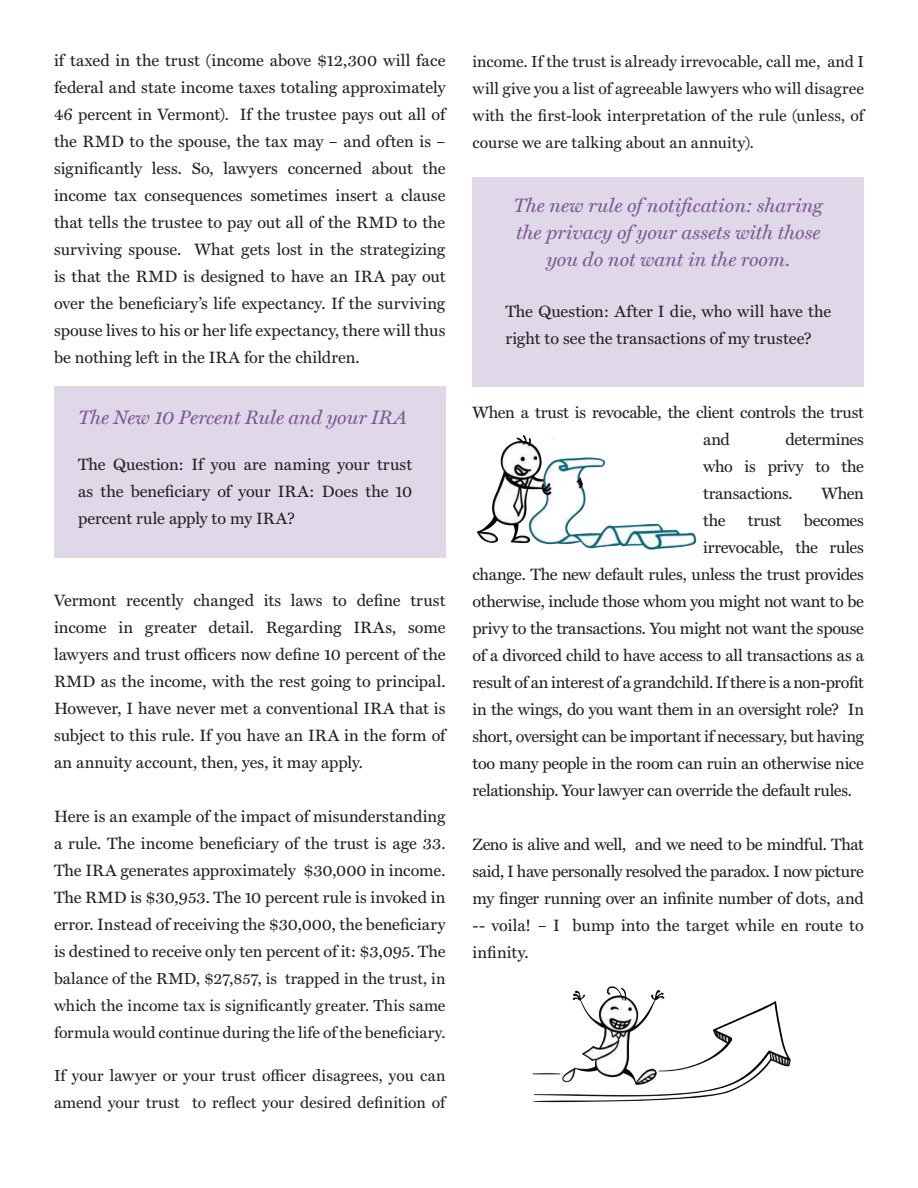
<style>
.page{position:relative;width:918px;height:1188px;background:#fff}
.page>*{position:absolute;margin:0;border:0;box-sizing:border-box;transform-origin:0 0}
.t1{font:italic 19.5px/27px "Miller Text";color:#7c5693;text-align:center}
.t2{font:16.5px/27px "Miller Text";letter-spacing:-.01em;color:#231f20;text-align:justify}
.t3{font:16.05px/27px "Miller Text";letter-spacing:.005em;color:#231f20;text-align:justify}
</style>
<div class="page">
<div style="left:54px;top:386px;width:392px;height:172px;background:#e0d8e8"></div>
<div style="left:472px;top:177px;width:392px;height:209px;background:#e0d8e8"></div>
<img style="left:477px;top:435px;width:220px;height:115px">
<img style="left:532px;top:986px;width:259px;height:117px">
<p class="t2" style="left:54px;top:47px;width:393px">if taxed in the trust (income above $12,300 will face federal and state income taxes totaling approximately 46 percent in Vermont). If the trustee pays out all of the RMD to the spouse, the tax may – and often is – significantly less. So, lawyers concerned about the income tax consequences sometimes insert a clause that tells the trustee to pay out all of the RMD to the surviving spouse. What gets lost in the strategizing is that the RMD is designed to have an IRA pay out over the beneficiary’s life expectancy. If the surviving spouse lives to his or her life expectancy, there will thus be nothing left in the IRA for the children.</p>
<p class="t1" style="left:78px;top:403px;width:330px">The New 10 Percent Rule and your IRA</p>
<p class="t2" style="left:78px;top:451px;width:336px">The Question: If you are naming your trust as the beneficiary of your IRA: Does the 10 percent rule apply to my IRA?</p>
<p class="t2" style="left:54px;top:587px;width:393px">Vermont recently changed its laws to define trust income in greater detail. Regarding IRAs, some lawyers and trust officers now define 10 percent of the RMD as the income, with the rest going to principal.<br>However, I have never met a conventional IRA that is subject to this rule. If you have an IRA in the form of an annuity account, then, yes, it may apply.</p>
<p class="t2" style="left:54px;top:803px;width:393px">Here is an example of the impact of misunderstanding a rule. The income beneficiary of the trust is age 33.<br>The IRA generates approximately $30,000 in income.<br>The RMD is $30,953. The 10 percent rule is invoked in error. Instead of receiving the $30,000, the beneficiary is destined to receive only ten percent of it: $3,095. The</p>
<p class="t3" style="left:54px;top:965px;width:393px">balance of the RMD, $27,857, is trapped in the trust, in which the income tax is significantly greater. This same formula would continue during the life of the beneficiary.</p>
<p class="t3" style="left:54px;top:1063px;width:393px">If your lawyer or your trust officer disagrees, you can amend your trust to reflect your desired definition of</p>
<p class="t3" style="left:473px;top:49px;width:393px">income. If the trust is already irrevocable, call me, and I will give you a list of agreeable lawyers who will disagree with the first-look interpretation of the rule (unless, of course we are talking about an annuity).</p>
<p class="t1" style="left:514px;top:192px;width:311px">The new rule of notification: sharing the privacy of your assets with those you do not want in the room.</p>
<p class="t2" style="left:505px;top:299px;width:327px">The Question: After I die, who will have the right to see the transactions of my trustee?</p>
<p class="t2" style="left:703px;top:399px;width:162px;text-indent:-231px">When a trust is revocable, the client controls the trust and</p>
<p class="t2" style="left:703px;top:426px;width:162px;text-indent:82px">determines who is privy to the transactions.</p>
<p class="t2" style="left:822px;top:480px;width:44px">When</p>
<p class="t2" style="left:703px;top:507px;width:24px">the</p>
<p class="t2" style="left:748px;top:507px;width:35px">trust</p>
<p class="t2" style="left:804px;top:507px;width:62px">becomes</p>
<p class="t2" style="left:703px;top:534px;width:162px">irrevocable, the rules</p>
<p class="t2" style="left:472px;top:561px;width:393px">change. The new default rules, unless the trust provides</p>
<p class="t2" style="left:472px;top:588px;width:393px">otherwise, include those whom you might not want to be</p>
<p class="t2" style="left:472px;top:615px;width:393px">privy to the transactions. You might not want the spouse</p>
<p class="t2" style="left:472px;top:642px;width:393px">of a divorced child to have access to all transactions as a</p>
<p class="t2" style="left:472px;top:669px;width:393px">result of an interest of a grandchild. If there is a non-profit</p>
<p class="t2" style="left:472px;top:696px;width:393px">in the wings, do you want them in an oversight role? In</p>
<p class="t2" style="left:472px;top:723px;width:393px">short, oversight can be important if necessary, but having</p>
<p class="t2" style="left:472px;top:750px;width:393px">too many people in the room can ruin an otherwise nice</p>
<p class="t2" style="left:472px;top:777px;width:381px">relationship. Your lawyer can override the default rules.</p>
<p class="t2" style="left:472px;top:831px;width:393px">Zeno is alive and well, and we need to be mindful. That said, I have personally resolved the paradox. I now picture my finger running over an infinite number of dots, and -- voila! – I bump into the target while en route to infinity.</p>
</div>
